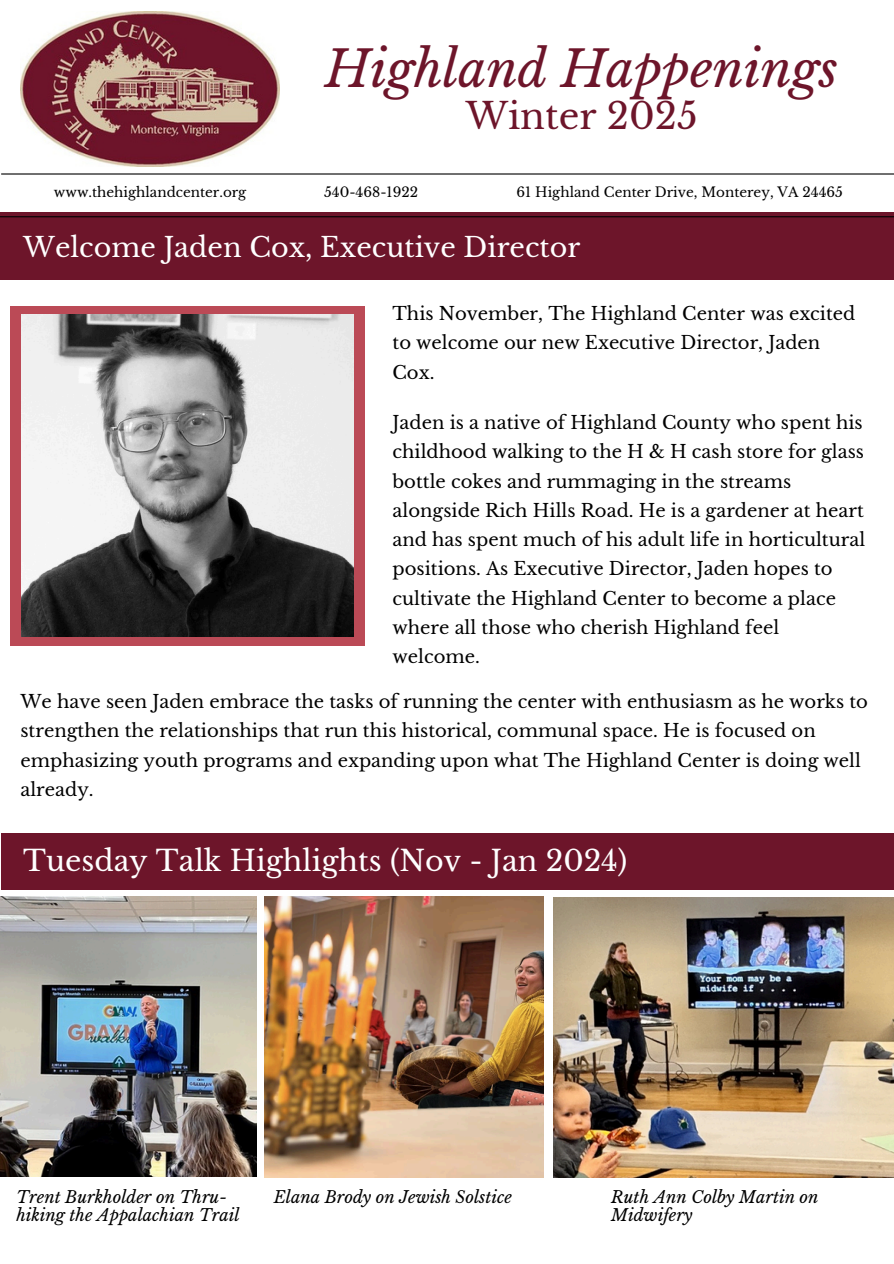
<style>
.page{position:relative;width:894px;height:1264px;background:#fff}
.page>*{position:absolute;margin:0;border:0;box-sizing:border-box;transform-origin:0 0}
.t1{font:italic 49.5px "Libre Baskerville";color:#6d152a}
.t2{font:36px "Libre Baskerville";color:#6d152a}
.t3{font:28.5px "Libre Baskerville";color:#fff}
.t4{font:27px "Libre Baskerville";color:#fff}
.t5{font:18px/29.2px "Libre Baskerville";color:#000}
.t6{font:italic 16.5px/18px "Libre Baskerville";color:#000}
.t7{font:13.5px "Libre Baskerville";color:#000}
</style>
<div class="page">
<div style="left:0;top:212px;width:893px;height:68px;background:#6d152a"></div>
<hr style="left:1px;top:173px;width:892px;height:1px;background:#000">
<hr style="left:0;top:216px;width:893px;height:1px;background:#000">
<img style="left:20px;top:12px;width:259px;height:155px">
<img style="left:0;top:896px;width:256px;height:280px">
<div style="left:1px;top:833px;width:892px;height:56px;background:#6d152a"></div>
<img style="left:553px;top:897px;width:340px;height:280px">
<img style="left:264px;top:896px;width:279px;height:281px">
<div style="left:10px;top:306px;width:354px;height:339px;background:#bb4a56"></div>
<img style="left:21px;top:315px;width:332px;height:322px">
<p class="t1" style="left:325px;top:39px;width:514px">Highland Happenings</p>
<p class="t2" style="left:465px;top:94px;width:233px">Winter 2025</p>
<p class="t7" style="left:54px;top:184px;width:194px">www.thehighlandcenter.org</p>
<p class="t7" style="left:324px;top:184px;width:95px">540-468-1922</p>
<p class="t7" style="left:516px;top:184px;width:328px">61 Highland Center Drive, Monterey, VA 24465</p>
<h1 class="t4" style="left:23px;top:231px;width:558px">Welcome Jaden Cox, Executive Director</h1>
<p class="t5" style="left:392px;top:299px;width:464px">This November, The Highland Center was excited to welcome our new Executive Director, Jaden<br>Cox.</p>
<h2 class="t5" style="left:392px;top:408px;width:474px">Jaden is a native of Highland County who spent his childhood walking to the H &amp; H cash store for glass bottle cokes and rummaging in the streams alongside Rich Hills Road. He is a gardener at heart and has spent much of his adult life in horticultural positions. As Executive Director, Jaden hopes to cultivate the Highland Center to become a place where all those who cherish Highland feel welcome.</h2>
<h3 class="t5" style="left:20px;top:687px;width:848px">We have seen Jaden embrace the tasks of running the center with enthusiasm as he works to strengthen the relationships that run this historical, communal space. He is focused on emphasizing youth programs and expanding upon what The Highland Center is doing well already.</h3>
<p class="t3" style="left:23px;top:843px;width:605px">Tuesday Talk Highlights (Nov - Jan 2024)</p>
<p class="t6" style="left:16px;top:1188px;width:225px">Trent Burkholder on Thru&shy;hiking the Appalachian Trail</p>
<h3 class="t6" style="left:274px;top:1187px;width:239px">Elana Brody on Jewish Solstice</h3>
<h3 class="t6" style="left:611px;top:1187px;width:209px">Ruth Ann Colby Martin on<br>Midwifery</h3>
</div>
